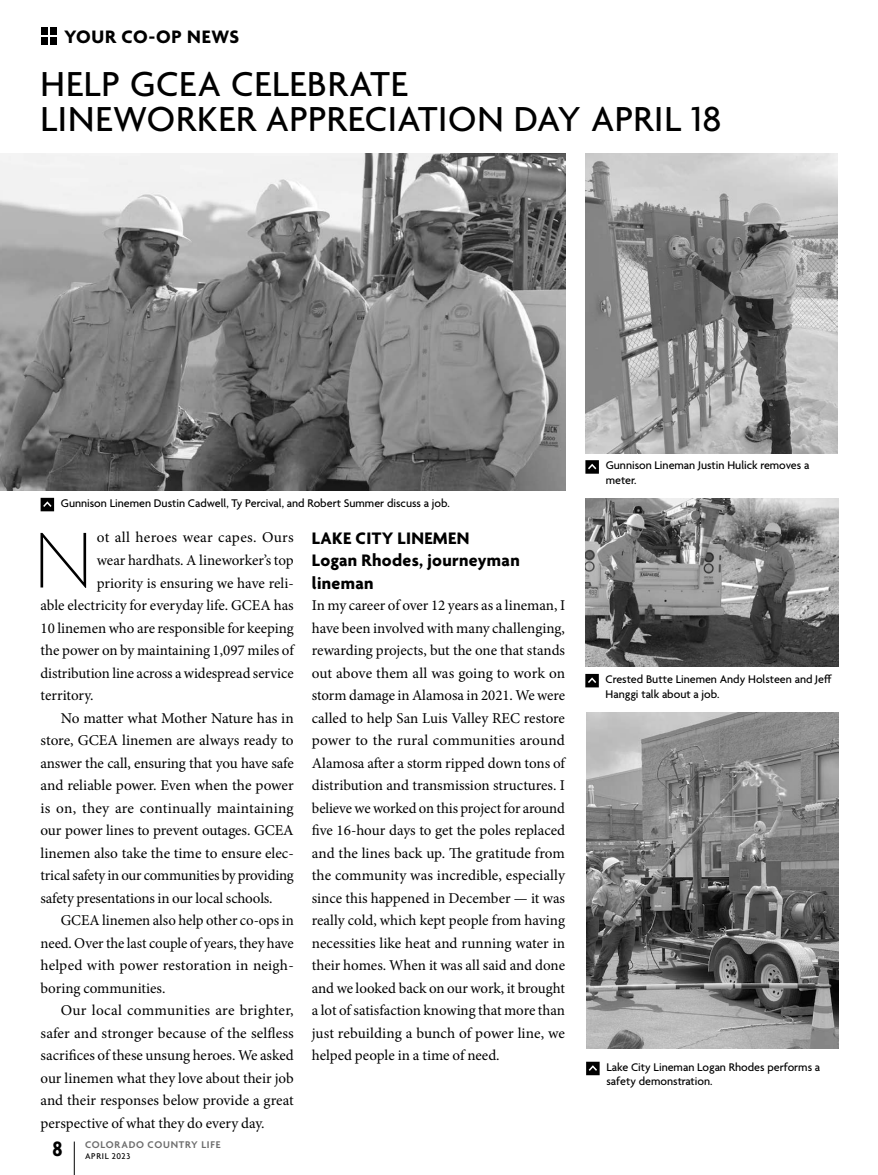
<style>
.page{position:relative;width:878px;height:1175px;background:#fff}
.page>*{position:absolute;margin:0;border:0;box-sizing:border-box;transform-origin:0 0}
.t1{font:100 85.5px "Agenda";color:#000}
.t2{font:500 37.5px/34.5px "Agenda";letter-spacing:.02em;color:#000}
.t3{font:700 19.5px "Agenda";letter-spacing:.03em;color:#000}
.t4{font:700 18px/22.5px "Agenda";letter-spacing:.02em;color:#000}
.t5{font:15px/22.5px "Minion Pro";letter-spacing:-.005em;color:#000;text-align:justify}
.t6{font:15px "Minion Pro";letter-spacing:.02em;color:#000}
.t7{font:500 12px/14.4px "Agenda";color:#000}
.t8{font:600 10.5px "Agenda";letter-spacing:.07em;color:#6d6d6d}
.t9{font:500 9px "Agenda";letter-spacing:.07em;color:#000}
.s1{font-weight:700;font-stretch:condensed;font-size:22.5px;color:#000}
</style>
<div class="page">
<img style="left:0;top:154px;width:565px;height:337px">
<svg style="left:41px;top:498px;width:13px;height:13px"></svg>
<img style="left:585px;top:498px;width:253px;height:169px">
<img style="left:585px;top:154px;width:252px;height:299px">
<img style="left:586px;top:712px;width:252px;height:336px">
<svg style="left:585px;top:460px;width:14px;height:13px"></svg>
<svg style="left:585px;top:674px;width:13px;height:13px"></svg>
<svg style="left:586px;top:1061px;width:13px;height:14px"></svg>
<hr style="left:74px;top:1141px;width:1px;height:33px;background:#000">
<div style="left:50px;top:37px;width:7px;height:7px;background:#000"></div>
<div style="left:50px;top:28px;width:7px;height:7px;background:#000"></div>
<div style="left:41px;top:37px;width:7px;height:7px;background:#000"></div>
<div style="left:41px;top:28px;width:7px;height:7px;background:#000"></div>
<h3 class="t3" style="left:64px;top:26px;width:176px">YOUR CO-OP NEWS</h3>
<h2 class="t2" style="left:40px;top:69px;width:682px">HELP GCEA CELEBRATE<br>LINEWORKER APPRECIATION DAY APRIL 18</h2>
<p class="t7" style="left:61px;top:497px;width:390px">Gunnison Linemen Dustin Cadwell, Ty Percival, and Robert Summer discuss a job.</p>
<h1 class="t1" style="left:34px;top:514px;width:60px">N</h1>
<p class="t6" style="left:97px;top:527px;width:198px">ot all heroes wear capes. Ours</p>
<p class="t5" style="left:97px;top:549px;width:198px">wear hardhats. A lineworker’s top</p>
<p class="t5" style="left:97px;top:571px;width:198px">priority is ensuring we have reli-</p>
<p class="t5" style="left:40px;top:594px;width:255px">able electricity for everyday life. GCEA has</p>
<p class="t5" style="left:40px;top:616px;width:255px">10 linemen who are responsible for keeping</p>
<p class="t5" style="left:40px;top:639px;width:255px">the power on by maintaining 1,097 miles of</p>
<p class="t5" style="left:40px;top:661px;width:254px">distribution line across a widespread service</p>
<p class="t5" style="left:40px;top:684px;width:55px">territory.</p>
<p class="t5" style="left:61px;top:706px;width:234px">No matter what Mother Nature has in</p>
<p class="t5" style="left:40px;top:729px;width:255px">store, GCEA linemen are always ready to</p>
<p class="t5" style="left:40px;top:751px;width:255px">answer the call, ensuring that you have safe</p>
<p class="t5" style="left:40px;top:774px;width:255px">and reliable power. Even when the power</p>
<p class="t5" style="left:40px;top:796px;width:255px">is on, they are continually maintaining</p>
<p class="t5" style="left:40px;top:819px;width:255px">our power lines to prevent outages. GCEA</p>
<p class="t5" style="left:40px;top:841px;width:255px">linemen also take the time to ensure elec-</p>
<p class="t5" style="left:40px;top:864px;width:255px">trical safety in our communities by providing</p>
<p class="t5" style="left:40px;top:886px;width:234px">safety presentations in our local schools.</p>
<p class="t5" style="left:61px;top:909px;width:234px">GCEA linemen also help other co-ops in</p>
<p class="t5" style="left:40px;top:931px;width:255px">need. Over the last couple of years, they have</p>
<p class="t5" style="left:40px;top:954px;width:255px">helped with power restoration in neigh-</p>
<p class="t5" style="left:40px;top:976px;width:126px">boring communities.</p>
<p class="t6" style="left:61px;top:1000px;width:234px">Our local communities are brighter,</p>
<p class="t5" style="left:40px;top:1021px;width:255px">safer and stronger because of the selfless</p>
<p class="t5" style="left:40px;top:1044px;width:255px">sacrifices of these unsung heroes. We asked</p>
<p class="t5" style="left:40px;top:1066px;width:255px">our linemen what they love about their job</p>
<p class="t5" style="left:40px;top:1089px;width:255px">and their responses below provide a great</p>
<p class="t5" style="left:40px;top:1111px;width:226px">perspective of what they do every day.</p>
<p class="t8" style="left:52px;top:1139px;width:169px"><span class="s1">8</span> COLORADO COUNTRY LIFE</p>
<p class="t9" style="left:85px;top:1151px;width:47px">APRIL 2023</p>
<p class="t4" style="left:312px;top:528px;width:209px">LAKE CITY LINEMEN<br>Logan Rhodes, journeyman lineman</p>
<p class="t5" style="left:312px;top:594px;width:255px">In my career of over 12 years as a lineman, I have been involved with many challenging, rewarding projects, but the one that stands out above them all was going to work on storm damage in Alamosa in 2021. We were called to help San Luis Valley REC restore power to the rural communities around Alamosa after a storm ripped down tons of distribution and transmission structures. I believe we worked on this project for around five 16-hour days to get the poles replaced and the lines back up. The gratitude from the community was incredible, especially since this happened in December — it was really cold, which kept people from having necessities like heat and running water in their homes. When it was all said and done and we looked back on our work, it brought a lot of satisfaction knowing that more than just rebuilding a bunch of power line, we helped people in a time of need.</p>
<p class="t7" style="left:605px;top:459px;width:205px">Gunnison Lineman Justin Hulick removes a meter.</p>
<p class="t7" style="left:605px;top:673px;width:228px">Crested Butte Linemen Andy Holsteen and Jeff<br>Hanggi talk about a job.</p>
<p class="t7" style="left:606px;top:1060px;width:215px">Lake City Lineman Logan Rhodes performs a safety demonstration.</p>
</div>
